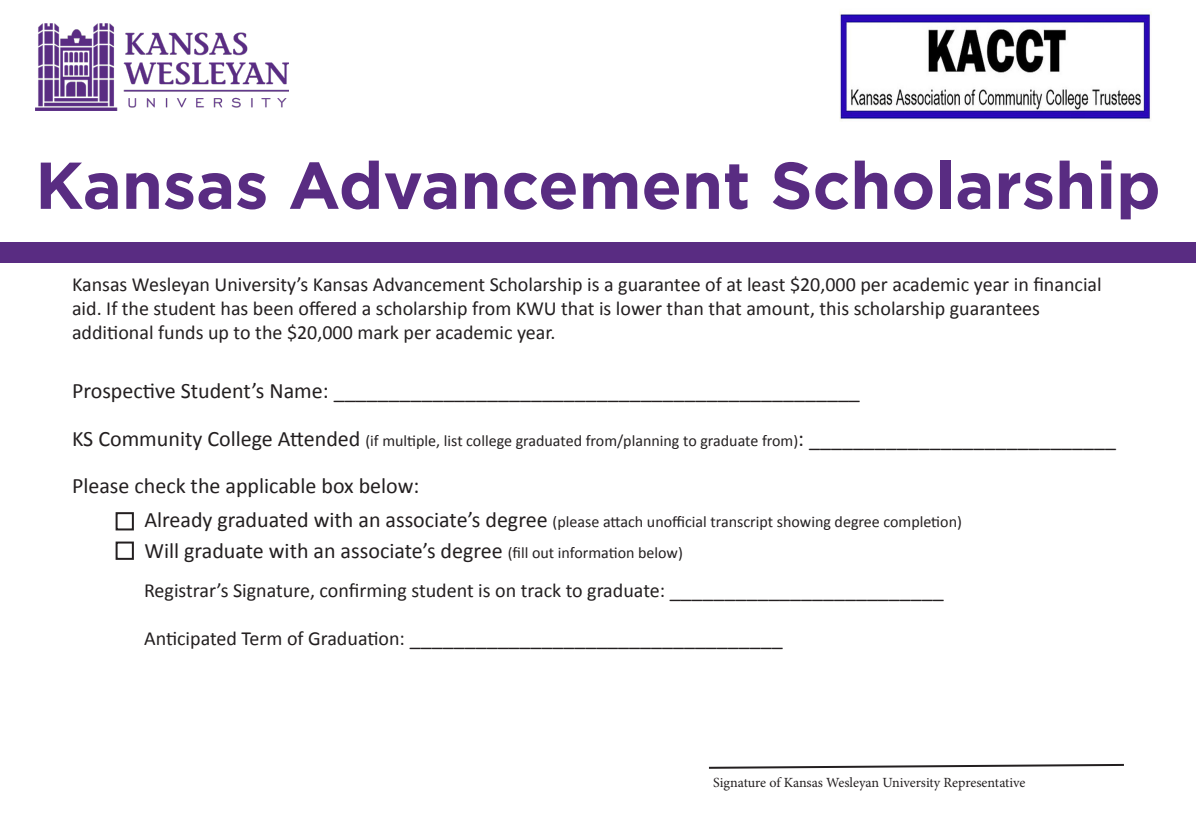
<style>
.page{position:relative;width:1196px;height:836px;background:#fff}
.page>*{position:absolute;margin:0;border:0;box-sizing:border-box;transform-origin:0 0}
.t1{font:700 66px "Gotham";color:#592c82}
.t2{font:22px "Calibri";color:#231f20}
.t3{font:20px/24px "Calibri";color:#231f20}
.t4{font:16px "Calibri";color:#231f20}
.t5{font:14px "Minion Pro";letter-spacing:-.005em;color:#231f20}
.s1{font-size:22px}
.s2{font-size:16px}
.s3{font-size:20px}
</style>
<div class="page">
<img style="left:35px;top:23px;width:253px;height:88px">
<img style="left:839px;top:12px;width:312px;height:107px">
<div style="left:0;top:242px;width:1195px;height:20px;background:#592c82"></div>
<svg style="left:709px;top:763px;width:415px;height:6px"></svg>
<div style="left:116px;top:512px;width:18px;height:18px;border:2px solid #231f20"></div>
<div style="left:116px;top:541px;width:18px;height:18px;border:2px solid #231f20"></div>
<p class="t1" style="left:35px;top:142px;width:1126px">Kansas Advancement Scholarship</p>
<p class="t3" style="left:72px;top:271px;width:1031px">Kansas Wesleyan University’s Kansas Advancement Scholarship is a guarantee of at least $20,000 per academic year in financial aid. If the student has been offered a scholarship from KWU that is lower than that amount, this scholarship guarantees additional funds up to the $20,000 mark per academic year.</p>
<p class="t2" style="left:72px;top:375px;width:789px">Prospective Student’s Name: ________________________________________________</p>
<p class="t4" style="left:72px;top:429px;width:1045px"><span class="s1">KS Community College Attended</span> (if multiple, list college graduated from/planning to graduate from)<span class="s1">: ____________________________</span></p>
<p class="t2" style="left:72px;top:470px;width:349px">Please check the applicable box below:</p>
<p class="t4" style="left:144px;top:510px;width:819px"><span class="s1">Already graduated with an associate’s degree</span> (please attach unofficial transcript showing degree completion)</p>
<p class="t2" style="left:144px;top:535px;width:540px">Will graduate with an associate’s degree <span class="s2">(fill out information below)</span></p>
<p class="t3" style="left:144px;top:578px;width:801px">Registrar’s Signature, confirming student is on track to graduate: <span class="s1">_________________________</span></p>
<p class="t2" style="left:144px;top:622px;width:640px"><span class="s3">Anticipated Term of Graduation:</span> __________________________________</p>
<p class="t5" style="left:713px;top:772px;width:314px">Signature of Kansas Wesleyan University Representative</p>
</div>
